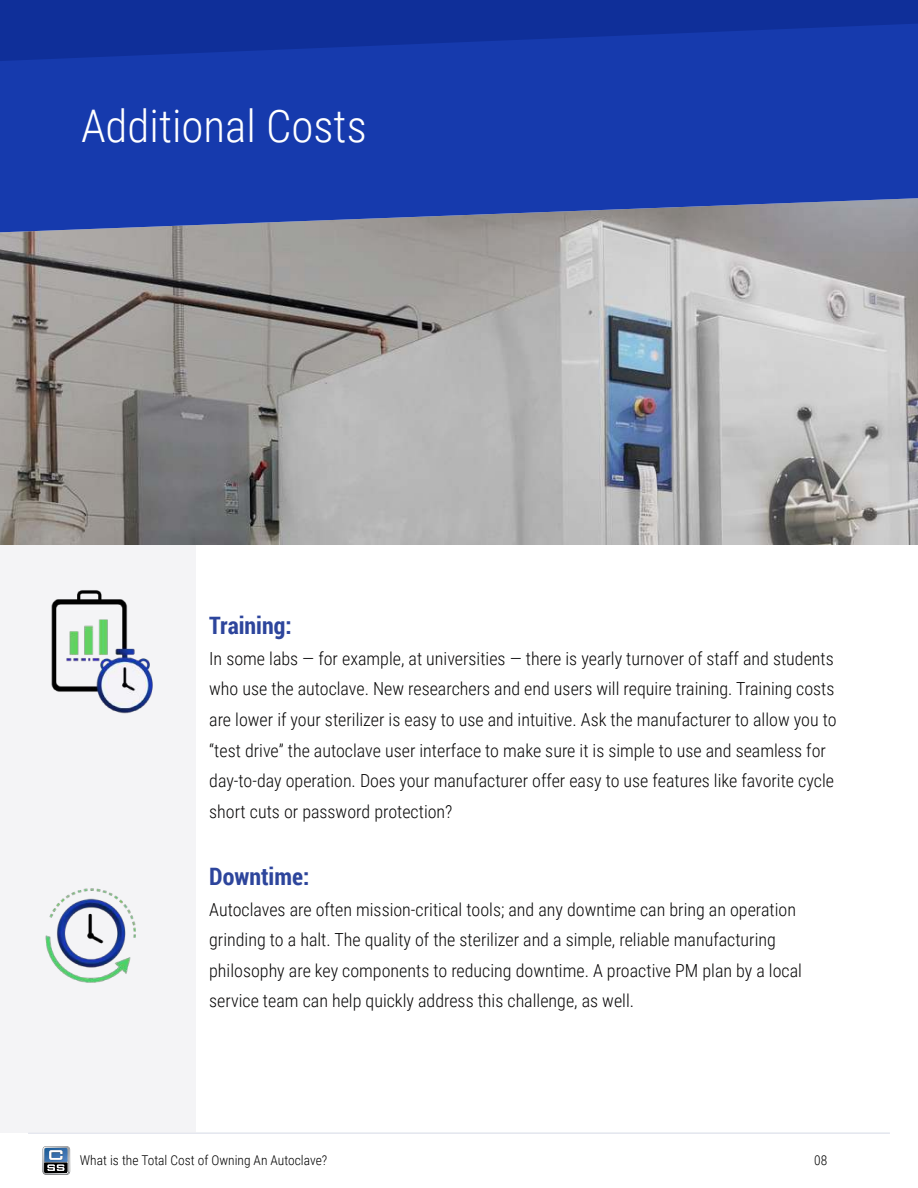
<style>
.page{position:relative;width:918px;height:1188px;background:#fff}
.page>*{position:absolute;margin:0;border:0;box-sizing:border-box;transform-origin:0 0}
.t1{font:300 45px "Roboto Condensed";color:#fff}
.t2{font:700 24px "Roboto Condensed";color:#2d459c}
.t3{font:300 18px/30.6px "Roboto Condensed";color:#080707}
.t4{font:300 13.5px "Roboto Condensed";color:#000}
</style>
<div class="page">
<div style="left:0;top:0;width:196px;height:1133px;background:#f4f4f6"></div>
<img style="left:0;top:232px;width:918px;height:312px">
<svg style="left:0;top:61px;width:918px;height:171px;fill:#163aad"></svg>
<svg style="left:0;top:0;width:918px;height:61px;fill:#0f2f99"></svg>
<img style="left:45px;top:888px;width:91px;height:95px">
<img style="left:51px;top:590px;width:102px;height:124px">
<img style="left:42px;top:1148px;width:1px;height:25px">
<svg style="left:43px;top:1146px;width:27px;height:29px"></svg>
<hr style="left:28px;top:1133px;width:862px;height:1px;background:#e2e5ed">
<h1 class="t1" style="left:81px;top:106px;width:287px">Additional Costs</h1>
<h2 class="t2" style="left:209px;top:616px;width:84px">Training:</h2>
<p class="t3" style="left:209px;top:644px;width:629px">In some labs — for example, at universities — there is yearly turnover of staff and students who use the autoclave. New researchers and end users will require training. Training costs are lower if your sterilizer is easy to use and intuitive. Ask the manufacturer to allow you to “test drive” the autoclave user interface to make sure it is simple to use and seamless for day-to-day operation. Does your manufacturer offer easy to use features like favorite cycle short cuts or password protection?</p>
<h2 class="t2" style="left:209px;top:867px;width:102px">Downtime:</h2>
<p class="t3" style="left:209px;top:893px;width:594px">Autoclaves are often mission-critical tools; and any downtime can bring an operation grinding to a halt. The quality of the sterilizer and a simple, reliable manufacturing philosophy are key components to reducing downtime. A proactive PM plan by a local service team can help quickly address this challenge, as well.</p>
<p class="t4" style="left:80px;top:1155px;width:249px">What is the Total Cost of Owning An Autoclave?</p>
<p class="t4" style="left:814px;top:1154px;width:15px">08</p>
</div>
